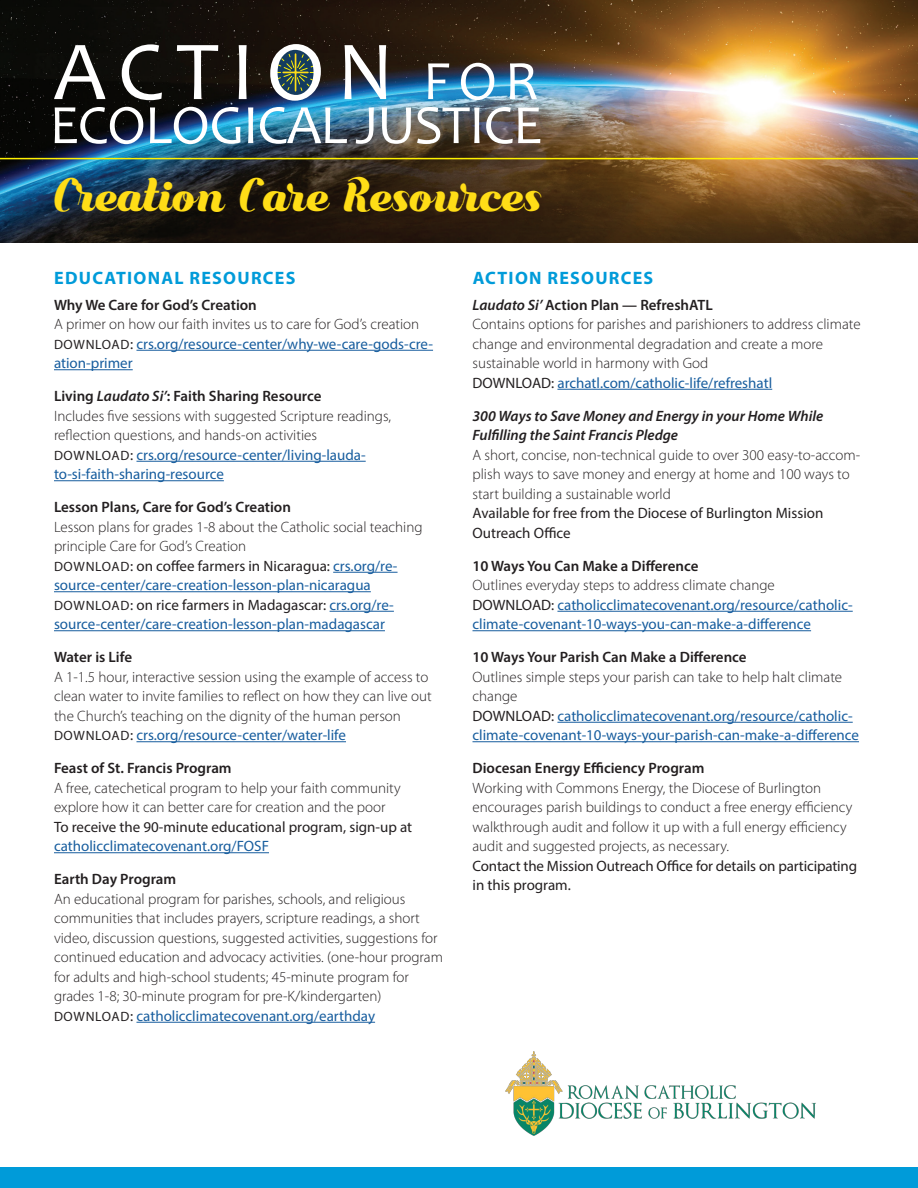
<style>
.page{position:relative;width:918px;height:1188px;background:#fff}
.page>*{position:absolute;margin:0;border:0;box-sizing:border-box;transform-origin:0 0}
.t1{font:84.75px "Candara";letter-spacing:.14em;color:#fff}
.t2{font:55.95px "Candara";letter-spacing:-.02em;color:#fff}
.t3{font:43.95px "Bungasai";color:#ffdd17}
.A_head{font:700 18px "Myriad Pro";letter-spacing:.07em;color:#009bd9}
.Body{font:300 15px/19.5px "Myriad Pro";color:#231f20}
.Download{font:15px/19.5px "Myriad Pro";color:#175d9e}
.Asset{font:600 15px "Myriad Pro";color:#231f20}
.Download-2{font:15px/19.5px "Myriad Pro";color:#231f20}
.Asset-2{font:italic 600 15px/19.5px "Myriad Pro";color:#231f20}
.s1{font-size:55.95px}
.s2{font-size:13.5px;color:#231f20}
.s3{color:#231f20}
.s4{font-style:italic}
.s5{color:#175d9e}
</style>
<div class="page">
<hr style="left:136px;top:350px;width:297px;height:1px;background:#175d9e">
<hr style="left:54px;top:369px;width:79px;height:1px;background:#175d9e">
<hr style="left:136px;top:461px;width:230px;height:1px;background:#175d9e">
<hr style="left:54px;top:480px;width:170px;height:1px;background:#175d9e">
<hr style="left:333px;top:572px;width:65px;height:1px;background:#175d9e">
<hr style="left:54px;top:591px;width:317px;height:1px;background:#175d9e">
<hr style="left:330px;top:611px;width:64px;height:1px;background:#175d9e">
<hr style="left:54px;top:630px;width:331px;height:1px;background:#175d9e">
<hr style="left:136px;top:741px;width:210px;height:1px;background:#175d9e">
<hr style="left:54px;top:852px;width:215px;height:1px;background:#175d9e">
<hr style="left:136px;top:1022px;width:239px;height:1px;background:#175d9e">
<hr style="left:557px;top:389px;width:215px;height:1px;background:#175d9e">
<hr style="left:557px;top:611px;width:296px;height:1px;background:#175d9e">
<hr style="left:472px;top:630px;width:339px;height:1px;background:#175d9e">
<hr style="left:557px;top:722px;width:296px;height:1px;background:#175d9e">
<hr style="left:472px;top:741px;width:387px;height:1px;background:#175d9e">
<img style="left:0;top:0;width:918px;height:243px">
<div style="left:276px;top:49px;width:41px;height:46px;background:#143c5f;border-radius:50%"></div>
<svg style="left:274px;top:53px;width:43px;height:39px"></svg>
<hr style="left:0;top:158px;width:918px;height:1px;background:#fff101">
<div style="left:0;top:1168px;width:918px;height:20px;background:#009bd9"></div>
<img style="left:505px;top:1052px;width:311px;height:84px">
<p class="t1" style="left:54px;top:18px;width:487px">ACTION <span class="s1">FOR</span></p>
<p class="t2" style="left:50px;top:90px;width:494px">ECOLOGICAL JUSTICE</p>
<p class="t3" style="left:55px;top:172px;width:489px">Creation Care Resources</p>
<p class="A_head" style="left:54px;top:266px;width:243px">EDUCATIONAL RESOURCES</p>
<p class="Asset" style="left:54px;top:295px;width:204px">Why We Care for God’s Creation</p>
<p class="Body" style="left:54px;top:314px;width:367px">A primer on how our faith invites us to care for God’s creation</p>
<p class="Download" style="left:54px;top:334px;width:381px"><span class="s2">DOWNLOAD</span><span class="s3">:</span> crs.org/resource-center/why-we-care-gods-cre&shy;ation-primer</p>
<p class="Asset" style="left:54px;top:387px;width:269px">Living <span class="s4">Laudato Si’</span>: Faith Sharing Resource</p>
<p class="Body" style="left:54px;top:406px;width:339px">Includes five sessions with suggested Scripture readings, reflection questions, and hands-on activities</p>
<p class="Download" style="left:54px;top:445px;width:313px"><span class="s2">DOWNLOAD</span><span class="s3">:</span> crs.org/resource-center/living-lauda&shy;to-si-faith-sharing-resource</p>
<p class="Asset" style="left:54px;top:498px;width:239px">Lesson Plans, Care for God’s Creation</p>
<p class="Body" style="left:54px;top:517px;width:370px">Lesson plans for grades 1-8 about the Catholic social teaching principle Care for God’s Creation</p>
<p class="Download" style="left:54px;top:556px;width:345px"><span class="s2">DOWNLOAD</span><span class="s3">: on coffee farmers in Nicaragua:</span> crs.org/re&shy;source-center/care-creation-lesson-plan-nicaragua</p>
<p class="Download" style="left:54px;top:595px;width:341px"><span class="s2">DOWNLOAD</span><span class="s3">: on rice farmers in Madagascar:</span> crs.org/re&shy;source-center/care-creation-lesson-plan-madagascar</p>
<p class="Asset" style="left:54px;top:648px;width:80px">Water is Life</p>
<p class="Body" style="left:54px;top:667px;width:379px">A 1-1.5 hour, interactive session using the example of access to clean water to invite families to reflect on how they can live out the Church’s teaching on the dignity of the human person</p>
<p class="Download" style="left:54px;top:725px;width:294px"><span class="s2">DOWNLOAD</span><span class="s3">:</span> crs.org/resource-center/water-life</p>
<p class="Asset" style="left:54px;top:759px;width:179px">Feast of St. Francis Program</p>
<p class="Body" style="left:54px;top:778px;width:348px">A free, catechetical program to help your faith community explore how it can better care for creation and the poor</p>
<p class="Download-2" style="left:54px;top:817px;width:360px">To receive the 90-minute educational program, sign-up at <span class="s5">catholicclimatecovenant.org/FOSF</span></p>
<p class="Asset" style="left:54px;top:870px;width:124px">Earth Day Program</p>
<p class="Body" style="left:54px;top:889px;width:391px">An educational program for parishes, schools, and religious communities that includes prayers, scripture readings, a short video, discussion questions, suggested activities, suggestions for continued education and advocacy activities. (one-hour program for adults and high-school students; 45-minute program for grades 1-8; 30-minute program for pre-K/kindergarten)</p>
<p class="Download" style="left:54px;top:1006px;width:323px"><span class="s2">DOWNLOAD</span><span class="s3">:</span> catholicclimatecovenant.org/earthday</p>
<p class="A_head" style="left:473px;top:266px;width:182px">ACTION RESOURCES</p>
<p class="Asset" style="left:472px;top:295px;width:242px"><span class="s4">Laudato Si’</span> Action Plan — RefreshATL</p>
<p class="Body" style="left:472px;top:314px;width:390px">Contains options for parishes and parishioners to address climate change and environmental degradation and create a more sustainable world in harmony with God</p>
<p class="Download" style="left:472px;top:373px;width:301px"><span class="s3">DOWNLOAD:</span> archatl.com/catholic-life/refreshatl</p>
<p class="Asset-2" style="left:472px;top:406px;width:352px">300 Ways to Save Money and Energy in your Home While<br>Fulfilling the Saint Francis Pledge</p>
<p class="Body" style="left:472px;top:445px;width:389px">A short, concise, non-technical guide to over 300 easy-to-accom&shy;plish ways to save money and energy at home and 100 ways to start building a sustainable world</p>
<p class="Download-2" style="left:472px;top:503px;width:352px">Available for free from the Diocese of Burlington Mission<br>Outreach Office</p>
<p class="Asset" style="left:472px;top:556px;width:227px">10 Ways You Can Make a Difference</p>
<p class="Body" style="left:472px;top:575px;width:304px">Outlines everyday steps to address climate change</p>
<p class="Download" style="left:472px;top:595px;width:382px"><span class="s3">DOWNLOAD:</span> catholicclimatecovenant.org/resource/catholic&shy;climate-covenant-10-ways-you-can-make-a-difference</p>
<p class="Asset" style="left:472px;top:648px;width:276px">10 Ways Your Parish Can Make a Difference</p>
<p class="Body" style="left:472px;top:667px;width:371px">Outlines simple steps your parish can take to help halt climate change</p>
<p class="Download" style="left:472px;top:706px;width:388px"><span class="s3">DOWNLOAD:</span> catholicclimatecovenant.org/resource/catholic&shy;climate-covenant-10-ways-your-parish-can-make-a-difference</p>
<p class="Asset" style="left:472px;top:759px;width:233px">Diocesan Energy Efficiency Program</p>
<p class="Body" style="left:472px;top:778px;width:382px">Working with Commons Energy, the Diocese of Burlington encourages parish buildings to conduct a free energy efficiency walkthrough audit and follow it up with a full energy efficiency audit and suggested projects, as necessary.</p>
<p class="Download-2" style="left:472px;top:856px;width:386px">Contact the Mission Outreach Office for details on participating in this program.</p>
</div>
